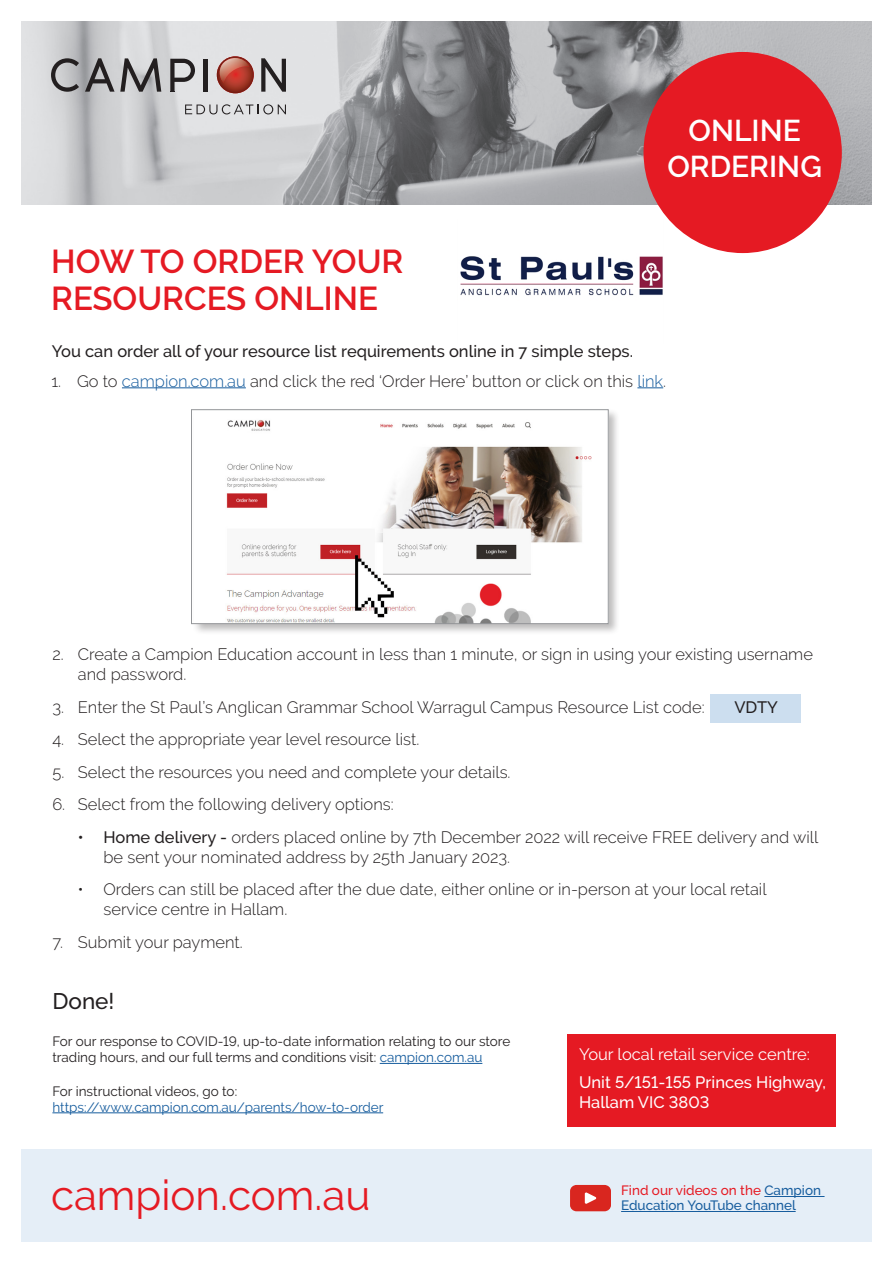
<style>
.page{position:relative;width:893px;height:1263px;background:#fff}
.page>*{position:absolute;margin:0;border:0;box-sizing:border-box;transform-origin:0 0}
.t1{font:42px "Raleway";color:#e51a23}
.t2{font:600 33px/37.5px "Raleway";color:#e51a23}
.t3{font:600 30px/36px "Raleway";color:#fff;text-align:center}
.t4{font:500 22.5px "Raleway";color:#231f20}
.t5{font:300 16.5px/19.8px "Raleway";color:#231f20}
.t6{font:500 16.5px "Raleway";color:#231f20}
.t7{font:500 16.5px/19.8px "Raleway";color:#fff}
.t8{font:16.5px "Raleway";color:#fff}
.t9{font:13.5px/16.2px "Raleway";color:#231f20}
.t10{font:13.5px/16.2px "Raleway";color:#175d9e}
.t11{font:500 13.5px/15px "Raleway";color:#175d9e}
.s1{color:#175d9e}
.s2{font-weight:500}
.s3{color:#231f20}
.s4{color:#e51a23}
</style>
<div class="page">
<div style="left:711px;top:694px;width:90px;height:29px;background:#ccdeef"></div>
<hr style="left:380px;top:1063px;width:102px;height:1px;background:#175d9e">
<hr style="left:52px;top:1112px;width:331px;height:1px;background:#175d9e">
<img style="left:21px;top:21px;width:851px;height:184px">
<div style="left:643px;top:52px;width:199px;height:201px;background:#e51a23;border-radius:50%"></div>
<div style="left:21px;top:1149px;width:851px;height:93px;background:#e5eef7"></div>
<hr style="left:764px;top:1196px;width:60px;height:1px;background:#175d9e">
<hr style="left:621px;top:1211px;width:175px;height:1px;background:#175d9e">
<div style="left:190px;top:408px;width:430px;height:227px;background:#231f20;opacity:.3"></div>
<img style="left:194px;top:411px;width:412px;height:211px">
<div style="left:191px;top:409px;width:417px;height:215px;border:1px solid #939598"></div>
<div style="left:570px;top:1185px;width:41px;height:26px;background:#d9261f;border-radius:6px"></div>
<svg style="left:585px;top:1192px;width:11px;height:12px"></svg>
<svg style="left:51px;top:58px;width:28px;height:34px"></svg>
<svg style="left:85px;top:58px;width:76px;height:34px;background:#919092"></svg>
<svg style="left:170px;top:59px;width:25px;height:33px"></svg>
<div style="left:203px;top:59px;width:5px;height:33px;background:#231f20"></div>
<svg style="left:261px;top:58px;width:25px;height:34px"></svg>
<img style="left:217px;top:56px;width:37px;height:37px">
<img style="left:218px;top:58px;width:31px;height:25px">
<svg style="left:185px;top:104px;width:101px;height:10px"></svg>
<hr style="left:122px;top:387px;width:124px;height:1px;background:#175d9e">
<svg style="left:637px;top:387px;width:26px;height:1px"></svg>
<div style="left:567px;top:1033px;width:269px;height:93px;background:#e51a23"></div>
<img style="left:460px;top:256px;width:203px;height:40px">
<p class="t2" style="left:51px;top:243px;width:354px">HOW TO ORDER YOUR<br>RESOURCES ONLINE</p>
<p class="t6" style="left:52px;top:342px;width:583px">You can order all of your resource list requirements online in 7 simple steps.</p>
<p class="t3" style="left:667px;top:113px;width:156px">ONLINE<br>ORDERING</p>
<p class="t5" style="left:52px;top:371px;width:616px">1. Go to <span class="s1">campion.com.au</span> and click the red ‘Order Here’ button or click on this <span class="s1">link</span>.</p>
<p class="t5" style="left:78px;top:645px;width:736px;text-indent:-26px">2. Create a Campion Education account in less than 1 minute, or sign in using your existing username and password.</p>
<p class="t5" style="left:52px;top:697px;width:654px">3. Enter the St Paul’s Anglican Grammar School Warragul Campus Resource List code:</p>
<p class="t6" style="left:734px;top:697px;width:45px">VDTY</p>
<p class="t5" style="left:52px;top:729px;width:368px">4. Select the appropriate year level resource list.</p>
<p class="t5" style="left:52px;top:762px;width:460px">5. Select the resources you need and complete your details.</p>
<p class="t5" style="left:52px;top:795px;width:343px">6. Select from the following delivery options:</p>
<p class="t5" style="left:103px;top:827px;width:716px;text-indent:-26px"><span class="s2">• Home delivery -</span> orders placed online by 7th December 2022 will receive FREE delivery and will be sent your nominated address by 25th January 2023.</p>
<p class="t5" style="left:103px;top:879px;width:665px;text-indent:-26px">• Orders can still be placed after the due date, either online or in-person at your local retail service centre in Hallam.</p>
<p class="t5" style="left:52px;top:932px;width:192px">7. Submit your payment.</p>
<p class="t4" style="left:52px;top:988px;width:64px">Done!</p>
<p class="t9" style="left:52px;top:1033px;width:459px">For our response to COVID-19, up-to-date information relating to our store trading hours, and our full terms and conditions visit: <span class="s1">campion.com.au</span></p>
<p class="t10" style="left:52px;top:1083px;width:333px"><span class="s3">For instructional videos, go to: </span>https://www.campion.com.au/parents/how-to-order</p>
<p class="t8" style="left:579px;top:1044px;width:232px">Your local retail service centre:</p>
<p class="t7" style="left:579px;top:1072px;width:248px">Unit 5/151-155 Princes Highway,<br>Hallam VIC 3803</p>
<p class="t1" style="left:51px;top:1170px;width:321px">campion.com.au</p>
<p class="t11" style="left:621px;top:1183px;width:202px"><span class="s4">Find our videos on the</span> Campion<br>Education YouTube channel</p>
</div>
